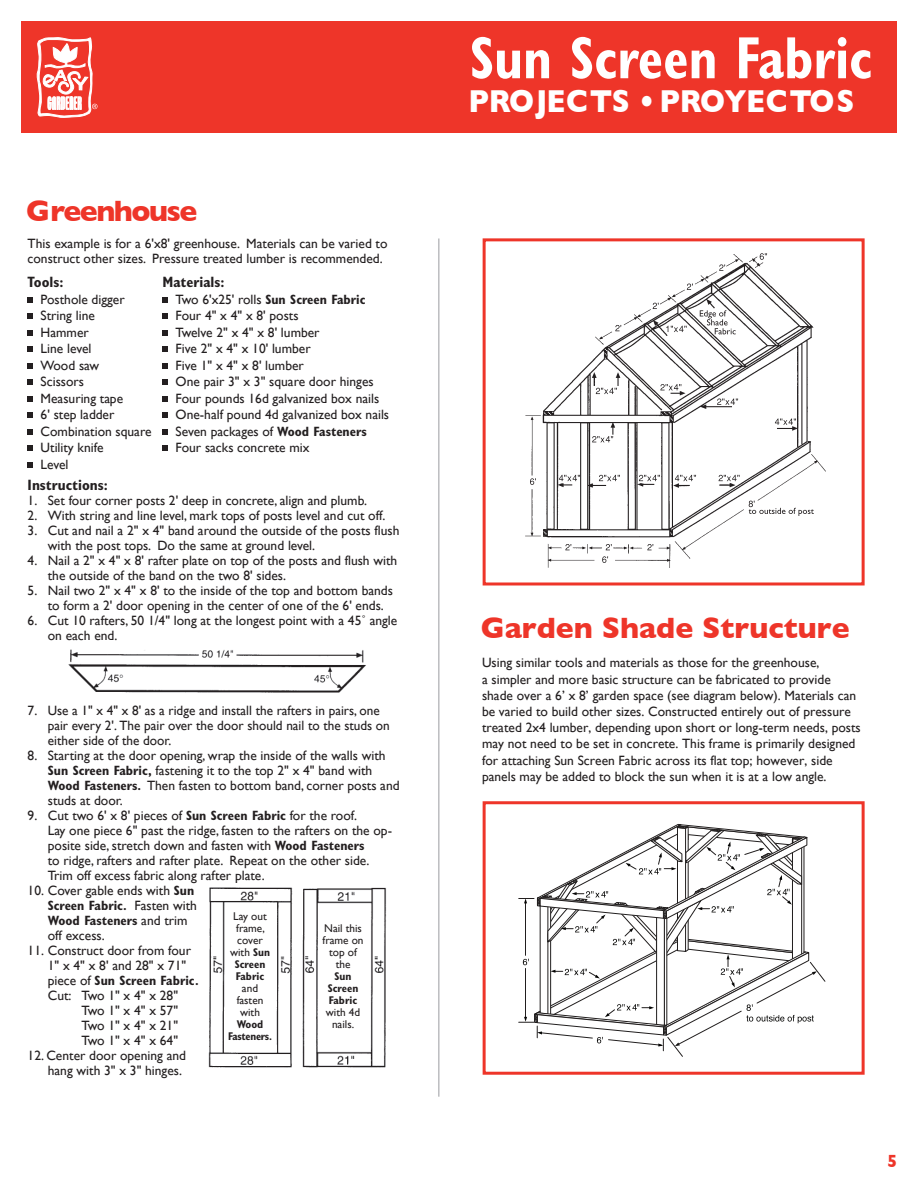
<style>
.page{position:relative;width:918px;height:1188px;background:#fff}
.page>*{position:absolute;margin:0;border:0;box-sizing:border-box;transform-origin:0 0}
.t1{font:700 condensed 59.85px "Gill Sans Std";color:#fff;scale:.91 1}
.t2{font:700 32.4px "Gill Sans";letter-spacing:-.01em;color:#fff;scale:.91 1}
.t3{font:700 30px "Gill Sans";color:#ee3529}
.t4{font:700 30px "Gill Sans";letter-spacing:-.055em;color:#ee3529}
.t5{font:700 18px "Gill Sans";color:#ee3529;scale:.91 1}
.t6{font:700 condensed 15px "Gill Sans Std";color:#231f20}
.t7{font:13.5px/15px "Gill Sans";color:#231f20}
.t8{font:700 condensed 13.5px/15px "Gill Sans Std";color:#231f20}
.t9{font:11.25px/12px "Gill Sans";color:#231f20;text-align:center}
.t10{font:700 condensed 11.25px/12px "Gill Sans Std";color:#231f20}
.t11{font:700 condensed 11.25px/12px "Gill Sans Std";letter-spacing:-.02em;color:#231f20;text-align:center}
.s1{font-family:"Gill Sans";font-weight:400;font-stretch:normal}
.s2{font-family:"Gill Sans Std";font-weight:700;font-stretch:condensed}
</style>
<div class="page">
<div style="left:22px;top:22px;width:446px;height:111px;background:#ee3529"></div>
<div style="left:453px;top:22px;width:443px;height:111px;background:#ee3529"></div>
<svg style="left:37px;top:37px;width:61px;height:81px"></svg>
<img style="left:525px;top:254px;width:300px;height:314px">
<svg style="left:760px;top:253px;width:7px;height:7px"></svg>
<svg style="left:719px;top:264px;width:6px;height:7px"></svg>
<svg style="left:687px;top:284px;width:6px;height:6px"></svg>
<svg style="left:653px;top:303px;width:6px;height:6px"></svg>
<svg style="left:615px;top:325px;width:6px;height:6px"></svg>
<svg style="left:596px;top:388px;width:21px;height:6px"></svg>
<svg style="left:592px;top:436px;width:21px;height:6px"></svg>
<svg style="left:559px;top:475px;width:21px;height:6px"></svg>
<svg style="left:599px;top:475px;width:21px;height:6px"></svg>
<svg style="left:639px;top:475px;width:21px;height:6px"></svg>
<svg style="left:675px;top:475px;width:21px;height:6px"></svg>
<svg style="left:719px;top:475px;width:21px;height:6px"></svg>
<svg style="left:717px;top:399px;width:21px;height:6px"></svg>
<svg style="left:775px;top:419px;width:21px;height:6px"></svg>
<svg style="left:565px;top:544px;width:6px;height:6px"></svg>
<svg style="left:606px;top:544px;width:6px;height:6px"></svg>
<svg style="left:602px;top:556px;width:6px;height:7px"></svg>
<svg style="left:647px;top:544px;width:6px;height:6px"></svg>
<svg style="left:749px;top:501px;width:65px;height:15px"></svg>
<svg style="left:700px;top:310px;width:36px;height:24px"></svg>
<svg style="left:660px;top:384px;width:21px;height:6px"></svg>
<svg style="left:666px;top:326px;width:21px;height:6px"></svg>
<svg style="left:530px;top:478px;width:6px;height:7px"></svg>
<div style="left:483px;top:238px;width:382px;height:347px;border:3px solid #ee3529"></div>
<div style="left:483px;top:801px;width:382px;height:274px;border:3px solid #ee3529"></div>
<hr style="left:438px;top:239px;width:2px;height:858px;background:#bcbdc0">
<svg style="left:163px;top:297px;width:5px;height:5px"></svg>
<svg style="left:163px;top:313px;width:5px;height:6px"></svg>
<svg style="left:163px;top:330px;width:5px;height:5px"></svg>
<svg style="left:163px;top:346px;width:5px;height:6px"></svg>
<svg style="left:163px;top:363px;width:5px;height:5px"></svg>
<svg style="left:163px;top:379px;width:5px;height:6px"></svg>
<svg style="left:163px;top:396px;width:5px;height:5px"></svg>
<svg style="left:163px;top:412px;width:5px;height:6px"></svg>
<svg style="left:163px;top:429px;width:5px;height:5px"></svg>
<svg style="left:163px;top:445px;width:5px;height:6px"></svg>
<img style="left:68px;top:649px;width:298px;height:44px">
<img style="left:208px;top:887px;width:178px;height:181px">
<svg style="left:28px;top:297px;width:5px;height:5px"></svg>
<svg style="left:28px;top:313px;width:5px;height:6px"></svg>
<svg style="left:28px;top:330px;width:5px;height:5px"></svg>
<svg style="left:28px;top:346px;width:5px;height:6px"></svg>
<svg style="left:28px;top:363px;width:5px;height:5px"></svg>
<svg style="left:28px;top:379px;width:5px;height:6px"></svg>
<svg style="left:28px;top:396px;width:5px;height:5px"></svg>
<svg style="left:28px;top:412px;width:5px;height:6px"></svg>
<svg style="left:28px;top:429px;width:5px;height:5px"></svg>
<svg style="left:28px;top:445px;width:5px;height:6px"></svg>
<svg style="left:28px;top:462px;width:5px;height:5px"></svg>
<svg style="left:519px;top:824px;width:307px;height:233px"></svg>
<h3 class="t4" style="left:26px;top:193px;width:173px">Greenhouse</h3>
<p class="t7" style="left:28px;top:236px;width:361px">This example is for a 6'x8' greenhouse. Materials can be varied to construct other sizes. Pressure treated lumber is recommended.</p>
<p class="t6" style="left:163px;top:273px;width:63px">Materials:</p>
<p class="t8" style="left:176px;top:292px;width:191px"><span class="s1">Two 6'x25' rolls</span> Sun Screen Fabric</p>
<p class="t7" style="left:176px;top:308px;width:215px;line-height:16.5px">Four 4" x 4" x 8' posts<br>Twelve 2" x 4" x 8' lumber<br>Five 2" x 4" x 10' lumber<br>Five 1" x 4" x 8' lumber<br>One pair 3" x 3" square door hinges<br>Four pounds 16d galvanized box nails<br>One-half pound 4d galvanized box nails<br>Seven packages of <span class="s2">Wood Fasteners<br></span>Four sacks concrete mix</p>
<p class="t6" style="left:28px;top:476px;width:82px">Instructions:</p>
<p class="t7" style="left:28px;top:493px;width:341px">1. Set four corner posts 2' deep in concrete, align and plumb.</p>
<p class="t7" style="left:28px;top:508px;width:359px">2. With string and line level, mark tops of posts level and cut off.</p>
<p class="t7" style="left:48px;top:523px;width:353px;text-indent:-20px">3. Cut and nail a 2" x 4" band around the outside of the posts flush with the post tops. Do the same at ground level.</p>
<p class="t7" style="left:48px;top:553px;width:351px;text-indent:-20px">4. Nail a 2" x 4" x 8' rafter plate on top of the posts and flush with the outside of the band on the two 8' sides.</p>
<p class="t7" style="left:48px;top:583px;width:347px;text-indent:-20px">5. Nail two 2" x 4" x 8' to the inside of the top and bottom bands to form a 2' door opening in the center of one of the 6' ends.</p>
<p class="t7" style="left:48px;top:613px;width:351px;text-indent:-20px">6. Cut 10 rafters, 50 1/4" long at the longest point with a 45˚ angle on each end.</p>
<p class="t6" style="left:28px;top:273px;width:37px">Tools:</p>
<p class="t7" style="left:41px;top:291px;width:112px;line-height:16.5px">Posthole digger<br>String line<br>Hammer<br>Line level<br>Wood saw<br>Scissors<br>Measuring tape<br>6' step ladder<br>Combination square<br>Utility knife<br>Level</p>
<p class="t7" style="left:48px;top:703px;width:344px;text-indent:-20px">7. Use a 1" x 4" x 8' as a ridge and install the rafters in pairs, one pair every 2'. The pair over the door should nail to the studs on either side of the door.</p>
<p class="t7" style="left:48px;top:748px;width:353px;text-indent:-20px">8. Starting at the door opening, wrap the inside of the walls with <span class="s2">Sun Screen Fabric,</span> fastening it to the top 2" x 4" band with <span class="s2">Wood Fasteners.</span> Then fasten to bottom band, corner posts and studs at door.</p>
<p class="t7" style="left:48px;top:808px;width:346px;text-indent:-20px">9. Cut two 6' x 8' pieces of <span class="s2">Sun Screen Fabric</span> for the roof.<br>Lay one piece 6" past the ridge, fasten to the rafters on the op&shy;posite side, stretch down and fasten with <span class="s2">Wood Fasteners<br></span>to ridge, rafters and rafter plate. Repeat on the other side.<br>Trim off excess fabric along rafter plate.</p>
<p class="t7" style="left:28px;top:883px;width:168px">10. Cover gable ends with <span class="s2">Sun</span></p>
<p class="t8" style="left:48px;top:898px;width:151px">Screen Fabric. <span class="s1">Fasten with<br></span>Wood Fasteners <span class="s1">and trim</span></p>
<p class="t7" style="left:48px;top:928px;width:58px">off excess.</p>
<p class="t7" style="left:48px;top:943px;width:145px;text-indent:-20px">11. Construct door from four<br>1" x 4" x 8' and 28" x 71"</p>
<p class="t8" style="left:48px;top:973px;width:152px"><span class="s1">piece of</span> Sun Screen Fabric.</p>
<p class="t7" style="left:82px;top:988px;width:98px;text-align:justify;text-indent:-34px">Cut: Two 1" x 4" x 28" Two 1" x 4" x 57" Two 1" x 4" x 21" Two 1" x 4" x 64"</p>
<p class="t7" style="left:28px;top:1048px;width:160px">12. Center door opening and</p>
<p class="t9" style="left:230px;top:910px;width:41px">Lay out frame, cover with <span class="s2">Sun</span></p>
<p class="t10" style="left:235px;top:958px;width:32px">Screen<br>Fabric</p>
<p class="t9" style="left:237px;top:982px;width:28px">and fasten with</p>
<p class="t11" style="left:228px;top:1018px;width:45px">Wood<br>Fasteners.</p>
<p class="t9" style="left:323px;top:922px;width:43px">Nail this frame on top of the</p>
<p class="t10" style="left:328px;top:970px;width:32px;text-align:center">Sun<br>Screen<br>Fabric</p>
<p class="t9" style="left:326px;top:1006px;width:36px">with 4d nails.</p>
<p class="t7" style="left:48px;top:1063px;width:136px">hang with 3" x 3" hinges.</p>
<h1 class="t1" style="left:470px;top:22px;width:444px">Sun Screen Fabric</h1>
<h2 class="t2" style="left:469px;top:82px;width:425px">PROJECTS • PROYECTOS</h2>
<h3 class="t3" style="left:481px;top:610px;width:370px">Garden Shade Structure</h3>
<p class="t7" style="left:482px;top:655px;width:380px;line-height:16.2px">Using similar tools and materials as those for the greenhouse,<br>a simpler and more basic structure can be fabricated to provide shade over a 6’ x 8’ garden space (see diagram below). Materials can be varied to build other sizes. Constructed entirely out of pressure treated 2x4 lumber, depending upon short or long-term needs, posts may not need to be set in concrete. This frame is primarily designed for attaching Sun Screen Fabric across its flat top; however, side panels may be added to block the sun when it is at a low angle.</p>
<h3 class="t5" style="left:887px;top:1150px;width:12px">5</h3>
</div>
